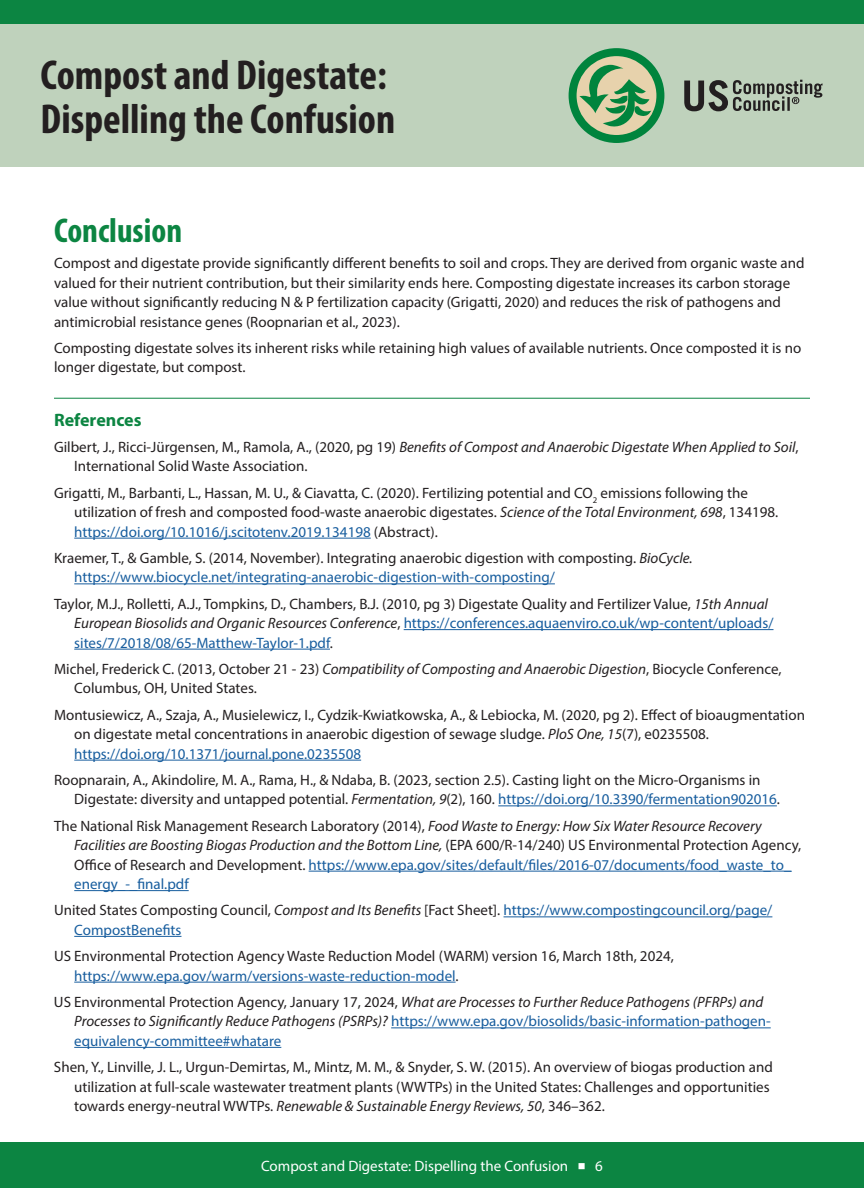
<style>
.page{position:relative;width:864px;height:1188px;background:#fff}
.page>*{position:absolute;margin:0;border:0;box-sizing:border-box;transform-origin:0 0}
.t1{font:700 condensed 42px/43.5px "Myriad Pro";color:#231f20}
.t2{font:700 condensed 34.5px "Myriad Pro";color:#0c8542}
.t3{font:700 18px "Myriad Pro";color:#0c8542}
.t4{font:15px/19.5px "Myriad Pro";color:#231f20}
.t5{font:italic 15px/19.5px "Myriad Pro";color:#231f20}
.t6{font:15px/19.5px "Myriad Pro";color:#175d9e}
.t7{font:15px "Myriad Pro";color:#fff}
.s1{font-style:italic}
.s2{color:#175d9e}
.s3{color:#231f20}
.s4{font-style:italic;color:#231f20}
.s5{font-style:normal}
.s6{font-style:normal;color:#175d9e}
</style>
<div class="page">
<div style="left:0;top:24px;width:864px;height:142px;background:#bfd2bc"></div>
<div style="left:0;top:1142px;width:864px;height:46px;background:#0c8542"></div>
<div style="left:0;top:0;width:864px;height:24px;background:#0c8542"></div>
<svg style="left:569px;top:48px;width:95px;height:95px"></svg>
<svg style="left:684px;top:80px;width:139px;height:31px"></svg>
<hr style="left:74px;top:538px;width:297px;height:1px;background:#175d9e">
<hr style="left:74px;top:583px;width:481px;height:1px;background:#175d9e">
<hr style="left:404px;top:629px;width:370px;height:1px;background:#175d9e">
<hr style="left:74px;top:649px;width:256px;height:1px;background:#175d9e">
<hr style="left:74px;top:760px;width:287px;height:1px;background:#175d9e">
<hr style="left:498px;top:805px;width:279px;height:1px;background:#175d9e">
<hr style="left:309px;top:871px;width:483px;height:1px;background:#175d9e">
<hr style="left:74px;top:890px;width:115px;height:1px;background:#175d9e">
<hr style="left:504px;top:916px;width:268px;height:1px;background:#175d9e">
<hr style="left:74px;top:936px;width:107px;height:1px;background:#175d9e">
<hr style="left:74px;top:982px;width:382px;height:1px;background:#175d9e">
<hr style="left:391px;top:1027px;width:380px;height:1px;background:#175d9e">
<hr style="left:74px;top:1047px;width:207px;height:1px;background:#175d9e">
<hr style="left:54px;top:398px;width:756px;height:1px;background:#0c8542">
<h1 class="t1" style="left:40px;top:53px;width:356px">Compost and Digestate:<br>Dispelling the Confusion</h1>
<h2 class="t2" style="left:54px;top:209px;width:130px">Conclusion</h2>
<p class="t4" style="left:54px;top:253px;width:752px">Compost and digestate provide significantly different benefits to soil and crops. They are derived from organic waste and valued for their nutrient contribution, but their similarity ends here. Composting digestate increases its carbon storage value without significantly reducing N &amp; P fertilization capacity (Grigatti, 2020) and reduces the risk of pathogens and antimicrobial resistance genes (Roopnarian et al., 2023).</p>
<p class="t4" style="left:54px;top:338px;width:749px">Composting digestate solves its inherent risks while retaining high values of available nutrients. Once composted it is no longer digestate, but compost.</p>
<p class="t3" style="left:54px;top:408px;width:89px">References</p>
<p class="t4" style="left:74px;top:437px;width:726px;text-indent:-20px">Gilbert, J., Ricci-Jürgensen, M., Ramola, A., (2020, pg 19) <span class="s1">Benefits of Compost and Anaerobic Digestate When Applied to Soil</span>,<br>International Solid Waste Association.</p>
<p class="t4" style="left:74px;top:483px;width:705px;text-indent:-20px">Grigatti, M., Barbanti, L., Hassan, M. U., &amp; Ciavatta, C. (2020). Fertilizing potential and CO<sub>2</sub> emissions following the utilization of fresh and composted food-waste anaerobic digestates. <span class="s1">Science of the Total Environment, 698</span>, 134198. <span class="s2">https://doi.org/10.1016/j.scitotenv.2019.134198</span> (Abstract).</p>
<p class="t4" style="left:74px;top:548px;width:620px;text-indent:-20px">Kraemer, T., &amp; Gamble, S. (2014, November). Integrating anaerobic digestion with composting. <span class="s1">BioCycle. </span><span class="s2">https://www.biocycle.net/integrating-anaerobic-digestion-with-composting/</span></p>
<p class="t4" style="left:74px;top:594px;width:701px;text-indent:-20px">Taylor, M.J., Rolletti, A.J., Tompkins, D., Chambers, B.J. (2010, pg 3) Digestate Quality and Fertilizer Value, <span class="s1">15th Annual<br>European Biosolids and Organic Resources Conference</span>, <span class="s2">https://conferences.aquaenviro.co.uk/wp-content/uploads/ sites/7/2018/08/65-Matthew-Taylor-1.pdf</span>.</p>
<p class="t4" style="left:74px;top:659px;width:709px;text-indent:-20px">Michel, Frederick C. (2013, October 21 - 23) <span class="s1">Compatibility of Composting and Anaerobic Digestion</span>, Biocycle Conference,<br>Columbus, OH, United States.</p>
<p class="t4" style="left:74px;top:705px;width:732px;text-indent:-20px">Montusiewicz, A., Szaja, A., Musielewicz, I., Cydzik-Kwiatkowska, A., &amp; Lebiocka, M. (2020, pg 2). Effect of bioaugmentation on digestate metal concentrations in anaerobic digestion of sewage sludge. <span class="s1">PloS One, 15</span>(7), e0235508. <span class="s2">https://doi.org/10.1371/journal.pone.0235508</span></p>
<p class="t4" style="left:74px;top:770px;width:707px;text-indent:-20px">Roopnarain, A., Akindolire, M. A., Rama, H., &amp; Ndaba, B. (2023, section 2.5). Casting light on the Micro-Organisms in<br>Digestate: diversity and untapped potential. <span class="s1">Fermentation, 9</span>(2), 160. <span class="s2">https://doi.org/10.3390/fermentation902016</span>.</p>
<p class="t4" style="left:74px;top:816px;width:729px;text-indent:-20px">The National Risk Management Research Laboratory (2014), <span class="s1">Food Waste to Energy: How Six Water Resource Recovery Facilities are Boosting Biogas Production and the Bottom Line,</span> (EPA 600/R-14/240) US Environmental Protection Agency, Office of Research and Development. <span class="s2">https://www.epa.gov/sites/default/files/2016-07/documents/food_waste_to_ energy_-_final.pdf</span></p>
<p class="t6" style="left:74px;top:900px;width:700px;text-indent:-20px"><span class="s3">United States Composting Council,</span> <span class="s4">Compost and Its Benefits</span> <span class="s3">[Fact Sheet].</span> https://www.compostingcouncil.org/page/<br>CompostBenefits</p>
<p class="t4" style="left:74px;top:946px;width:601px;text-indent:-20px">US Environmental Protection Agency Waste Reduction Model (WARM) version 16, March 18th, 2024, <span class="s2">https://www.epa.gov/warm/versions-waste-reduction-model</span>.</p>
<p class="t5" style="left:74px;top:992px;width:698px;text-indent:-20px"><span class="s5">US Environmental Protection Agency, January 17, 2024,</span> What are Processes to Further Reduce Pathogens (PFRPs) and<br>Processes to Significantly Reduce Pathogens (PSRPs)? <span class="s6">https://www.epa.gov/biosolids/basic-information-pathogen&shy;equivalency-committee#whatare</span></p>
<p class="t4" style="left:74px;top:1057px;width:700px;text-indent:-20px">Shen, Y., Linville, J. L., Urgun-Demirtas, M., Mintz, M. M., &amp; Snyder, S. W. (2015). An overview of biogas production and utilization at full-scale wastewater treatment plants (WWTPs) in the United States: Challenges and opportunities towards energy-neutral WWTPs. <span class="s1">Renewable &amp; Sustainable Energy Reviews, 50</span>, 346–362.</p>
<p class="t7" style="left:261px;top:1156px;width:343px">Compost and Digestate: Dispelling the Confusion ■ 6</p>
</div>
